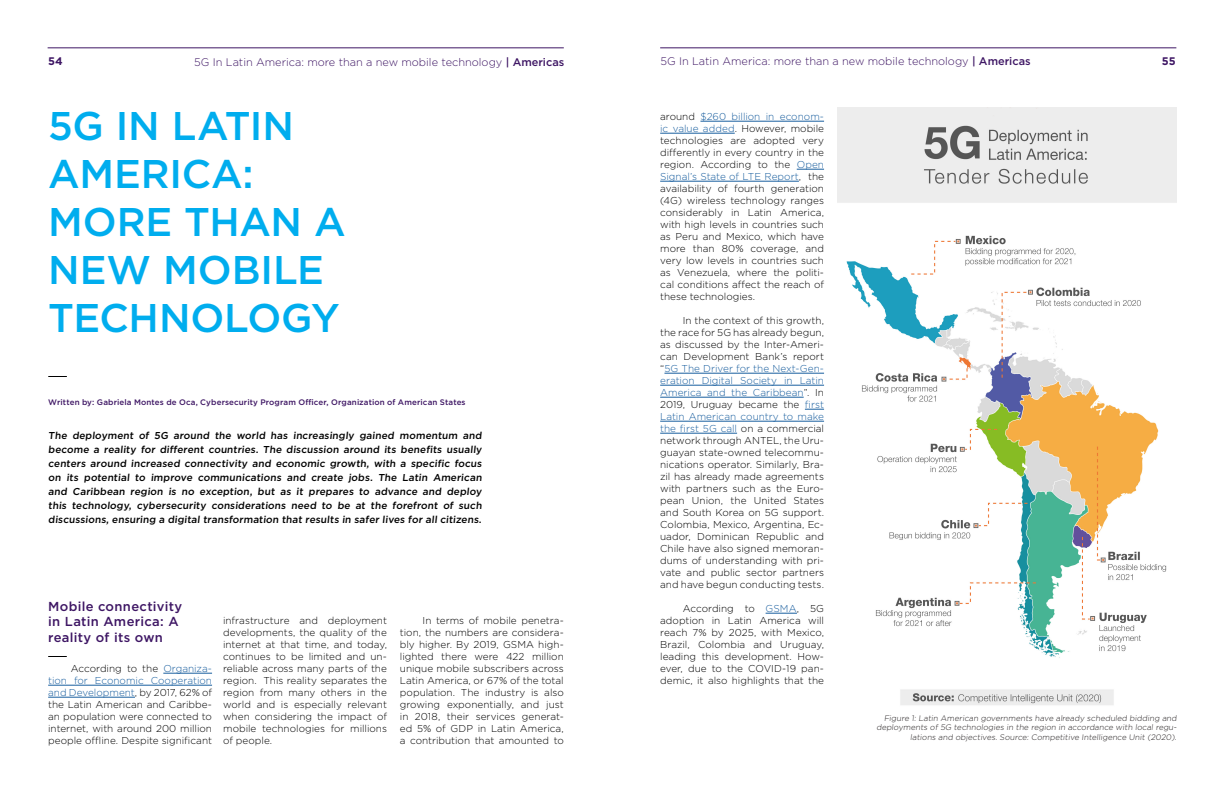
<style>
.page{position:relative;width:1224px;height:792px;background:#fff}
.page>*{position:absolute;margin:0;border:0;box-sizing:border-box;transform-origin:0 0}
.Titel{font:500 40px/48px "Gotham";letter-spacing:-.005em;color:#00adee}
.Kop__platte_tekst{font:500 13px/15.5px "Gotham";letter-spacing:.025em;color:#3e1664}
.bovenregel{font:300 11px "Gotham";color:#3e1664}
.t1{font:700 11px "Gotham";color:#3e1664}
.Platte_tekst{font:300 10px/12px "Gotham";color:#000;text-align:justify}
.Inleiding{font:500 10px/14px "Gotham";color:#000;text-align:justify}
.Tekst_foto{font:300 8px/9.6px "Gotham";color:#231f20;text-align:right}
.Subtekst__artikel{font:500 8px "Gotham";letter-spacing:.015em;color:#3e1664}
.s1{font-weight:500}
.s2{color:#175d9e}
</style>
<div class="page">
<hr style="left:48px;top:47px;width:516px;height:1px;background:#3e1664">
<svg style="left:48px;top:376px;width:19px;height:1px"></svg>
<hr style="left:163px;top:673px;width:49px;height:1px;background:#175d9e">
<hr style="left:48px;top:685px;width:164px;height:1px;background:#175d9e">
<hr style="left:48px;top:697px;width:87px;height:1px;background:#175d9e">
<svg style="left:48px;top:656px;width:19px;height:1px"></svg>
<hr style="left:660px;top:47px;width:516px;height:1px;background:#3e1664">
<hr style="left:700px;top:121px;width:124px;height:1px;background:#175d9e">
<hr style="left:660px;top:133px;width:75px;height:1px;background:#175d9e">
<svg style="left:797px;top:169px;width:27px;height:1px"></svg>
<hr style="left:660px;top:181px;width:139px;height:1px;background:#175d9e">
<hr style="left:664px;top:373px;width:160px;height:1px;background:#175d9e">
<hr style="left:660px;top:385px;width:164px;height:1px;background:#175d9e">
<hr style="left:660px;top:397px;width:144px;height:1px;background:#175d9e">
<svg style="left:805px;top:409px;width:19px;height:1px"></svg>
<hr style="left:660px;top:421px;width:164px;height:1px;background:#175d9e">
<hr style="left:660px;top:433px;width:77px;height:1px;background:#175d9e">
<hr style="left:766px;top:613px;width:31px;height:1px;background:#175d9e">
<img style="left:837px;top:108px;width:340px;height:597px">
<p class="bovenregel" style="left:661px;top:54px;width:372px">5G In Latin America: more than a new mobile technology <span class="s1">| Americas</span></p>
<p class="t1" style="left:48px;top:54px;width:16px">54</p>
<p class="bovenregel" style="left:194px;top:55px;width:372px">5G In Latin America: more than a new mobile technology <span class="s1">| Americas</span></p>
<p class="t1" style="left:1162px;top:54px;width:15px">55</p>
<p class="Titel" style="left:48px;top:102px;width:299px">5G IN LATIN<br>AMERICA:<br>MORE THAN A<br>NEW MOBILE<br>TECHNOLOGY</p>
<p class="Subtekst__artikel" style="left:48px;top:397px;width:419px">Written by: Gabriela Montes de Oca, Cybersecurity Program Officer, Organization of American States</p>
<p class="Inleiding" style="left:48px;top:428px;width:437px">The deployment of 5G around the world has increasingly gained momentum and become a reality for different countries. The discussion around its benefits usually centers around increased connectivity and economic growth, with a specific focus on its potential to improve communications and create jobs. The Latin American and Caribbean region is no exception, but as it prepares to advance and deploy this technology, cybersecurity considerations need to be at the forefront of such discussions, ensuring a digital transformation that results in safer lives for all citizens.</p>
<p class="Kop__platte_tekst" style="left:48px;top:598px;width:136px">Mobile connectivity in Latin America: A reality of its own</p>
<p class="Platte_tekst" style="left:48px;top:662px;width:165px;text-indent:23px">According to the <span class="s2">Organiza&shy;tion for Economic Cooperation and Development</span>, by 2017, 62% of the Latin American and Caribbe&shy;an population were connected to internet, with around 200 million people offline. Despite significant</p>
<p class="Platte_tekst" style="left:223px;top:614px;width:165px">infrastructure and deployment developments, the quality of the internet at that time, and today, continues to be limited and un&shy;reliable across many parts of the region. This reality separates the region from many others in the world and is especially relevant when considering the impact of mobile technologies for millions of people.</p>
<p class="Platte_tekst" style="left:400px;top:614px;width:165px;text-indent:23px">In terms of mobile penetra&shy;tion, the numbers are considera&shy;bly higher. By 2019, GSMA high&shy;lighted there were 422 million unique mobile subscribers across Latin America, or 67% of the total population. The industry is also growing exponentially, and just in 2018, their services generat&shy;ed 5% of GDP in Latin America, a contribution that amounted to</p>
<p class="Platte_tekst" style="left:660px;top:110px;width:165px">around <span class="s2">$260 billion in econom&shy;ic value added</span>. However, mobile technologies are adopted very differently in every country in the region. According to the <span class="s2">Open Signal’s State of LTE Report</span>, the availability of fourth generation (4G) wireless technology ranges considerably in Latin America, with high levels in countries such as Peru and Mexico, which have more than 80% coverage, and very low levels in countries such as Venezuela, where the politi&shy;cal conditions affect the reach of these technologies.</p>
<p class="Platte_tekst" style="left:660px;top:314px;width:165px;text-indent:23px">In the context of this growth, the race for 5G has already begun, as discussed by the Inter-Ameri&shy;can Development Bank’s report “<span class="s2">5G The Driver for the Next-Gen&shy;eration Digital Society in Latin America and the Caribbean</span>”. In 2019, Uruguay became the <span class="s2">first Latin American country to make the first 5G call</span> on a commercial network through ANTEL, the Uru&shy;guayan state-owned telecommu&shy;nications operator. Similarly, Bra&shy;zil has already made agreements with partners such as the Euro&shy;pean Union, the United States and South Korea on 5G support.<br>Colombia, Mexico, Argentina, Ec&shy;uador, Dominican Republic and Chile have also signed memoran&shy;dums of understanding with pri&shy;vate and public sector partners and have begun conducting tests.</p>
<p class="Platte_tekst" style="left:660px;top:602px;width:165px;text-indent:23px">According to <span class="s2">GSMA</span>, 5G adoption in Latin America will reach 7% by 2025, with Mexico, Brazil, Colombia and Uruguay, leading this development. How&shy;ever, due to the COVID-19 pan&shy;demic, it also highlights that the</p>
<p class="Tekst_foto" style="left:876px;top:713px;width:303px">Figure 1: Latin American governments have already scheduled bidding and deployments of 5G technologies in the region in accordance with local regu&shy;lations and objectives. Source: Competitive Intelligence Unit (2020).</p>
</div>
